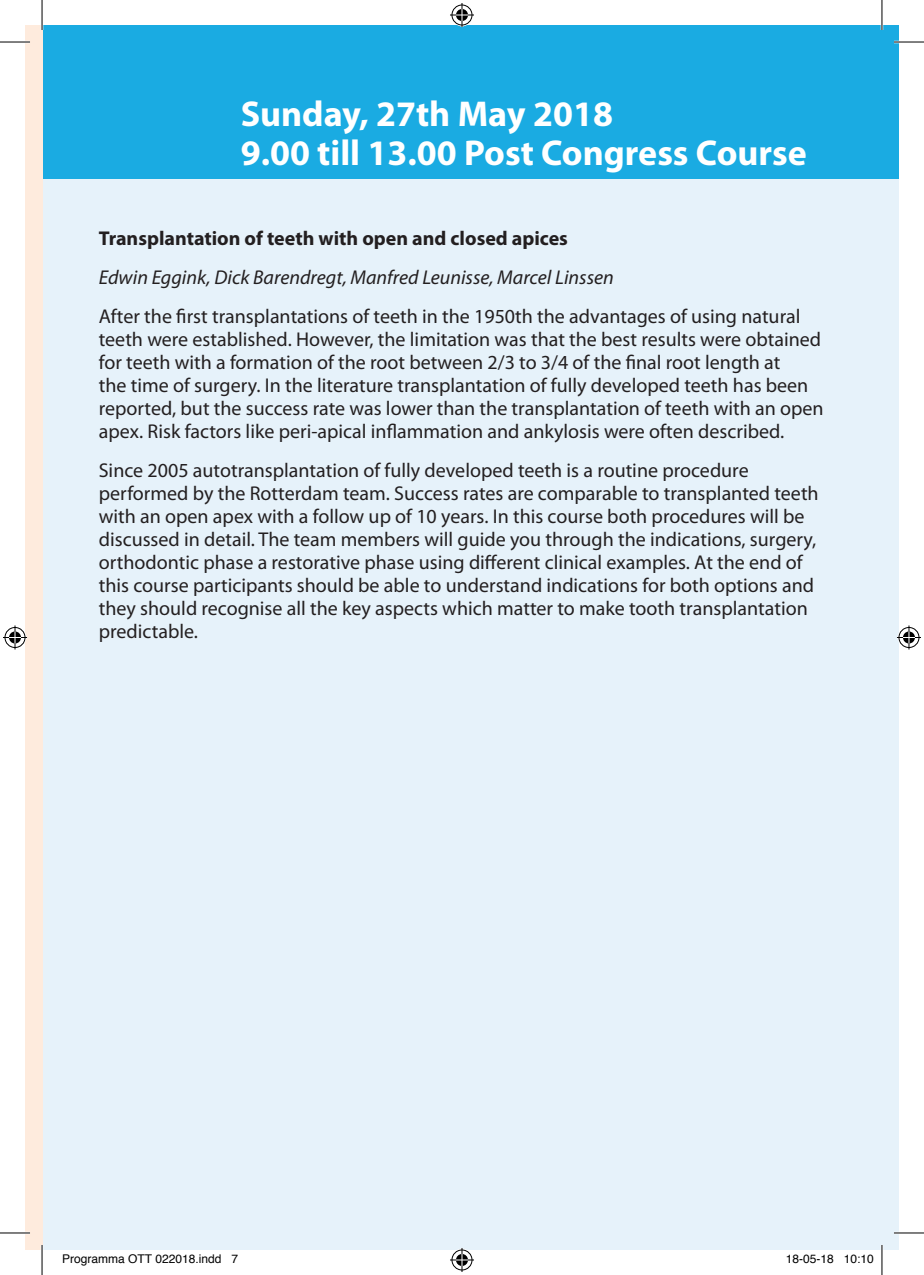
<style>
.page{position:relative;width:924px;height:1275px;background:#fff}
.page>*{position:absolute;margin:0;border:0;box-sizing:border-box;transform-origin:0 0}
.t1{font:700 36px/38.8px "Myriad Pro";color:#fff}
.t2{font:20px/23px "Myriad Pro";color:#231f20}
.t3{font:italic 20px "Myriad Pro";color:#231f20}
.t4{font:700 20px "Myriad Pro";color:#231f20}
.t5{font:12px "Helvetica";color:#000}
</style>
<div class="page">
<div style="left:42px;top:178px;width:856px;height:1072px;background:#e6f2fa"></div>
<div style="left:42px;top:25px;width:856px;height:153px;background:#1aabe2"></div>
<div style="left:25px;top:25px;width:17px;height:1225px;background:#feebdd"></div>
<hr style="left:0;top:41px;width:30px;height:2px;background:#fff">
<hr style="left:893px;top:41px;width:30px;height:2px;background:#fff">
<hr style="left:0;top:1231px;width:30px;height:3px;background:#fff">
<hr style="left:893px;top:1231px;width:30px;height:3px;background:#fff">
<hr style="left:41px;top:0;width:2px;height:30px;background:#fff">
<hr style="left:41px;top:1245px;width:2px;height:30px;background:#fff">
<hr style="left:880px;top:0;width:2px;height:30px;background:#fff">
<hr style="left:880px;top:1245px;width:2px;height:30px;background:#fff">
<hr style="left:0;top:42px;width:30px;height:1px;background:#000">
<hr style="left:893px;top:42px;width:30px;height:1px;background:#000">
<hr style="left:0;top:1232px;width:30px;height:1px;background:#000">
<hr style="left:893px;top:1232px;width:30px;height:1px;background:#000">
<hr style="left:42px;top:0;width:1px;height:30px;background:#000">
<hr style="left:42px;top:1245px;width:1px;height:30px;background:#000">
<hr style="left:881px;top:0;width:1px;height:30px;background:#000">
<hr style="left:881px;top:1245px;width:1px;height:30px;background:#000">
<svg style="left:450px;top:3px;width:24px;height:24px"></svg>
<svg style="left:450px;top:1248px;width:24px;height:24px"></svg>
<svg style="left:3px;top:625px;width:24px;height:24px"></svg>
<svg style="left:897px;top:625px;width:23px;height:24px"></svg>
<p class="t1" style="left:240px;top:93px;width:567px">Sunday, 27th May 2018<br>9.00 till 13.00 Post Congress Course</p>
<p class="t4" style="left:99px;top:225px;width:470px">Transplantation of teeth with open and closed apices</p>
<p class="t3" style="left:99px;top:265px;width:516px">Edwin Eggink, Dick Barendregt, Manfred Leunisse, Marcel Linssen</p>
<p class="t2" style="left:99px;top:304px;width:726px">After the first transplantations of teeth in the 1950th the advantages of using natural teeth were established. However, the limitation was that the best results were obtained for teeth with a formation of the root between 2/3 to 3/4 of the final root length at<br>the time of surgery. In the literature transplantation of fully developed teeth has been reported, but the success rate was lower than the transplantation of teeth with an open apex. Risk factors like peri-apical inflammation and ankylosis were often described.</p>
<p class="t2" style="left:99px;top:458px;width:721px">Since 2005 autotransplantation of fully developed teeth is a routine procedure performed by the Rotterdam team. Success rates are comparable to transplanted teeth with an open apex with a follow up of 10 years. In this course both procedures will be discussed in detail. The team members will guide you through the indications, surgery, orthodontic phase a restorative phase using different clinical examples. At the end of this course participants should be able to understand indications for both options and they should recognise all the key aspects which matter to make tooth transplantation predictable.</p>
<p class="t5" style="left:62px;top:1249px;width:178px">Programma OTT 022018.indd 7</p>
<p class="t5" style="left:785px;top:1249px;width:90px">18-05-18 10:10</p>
</div>
